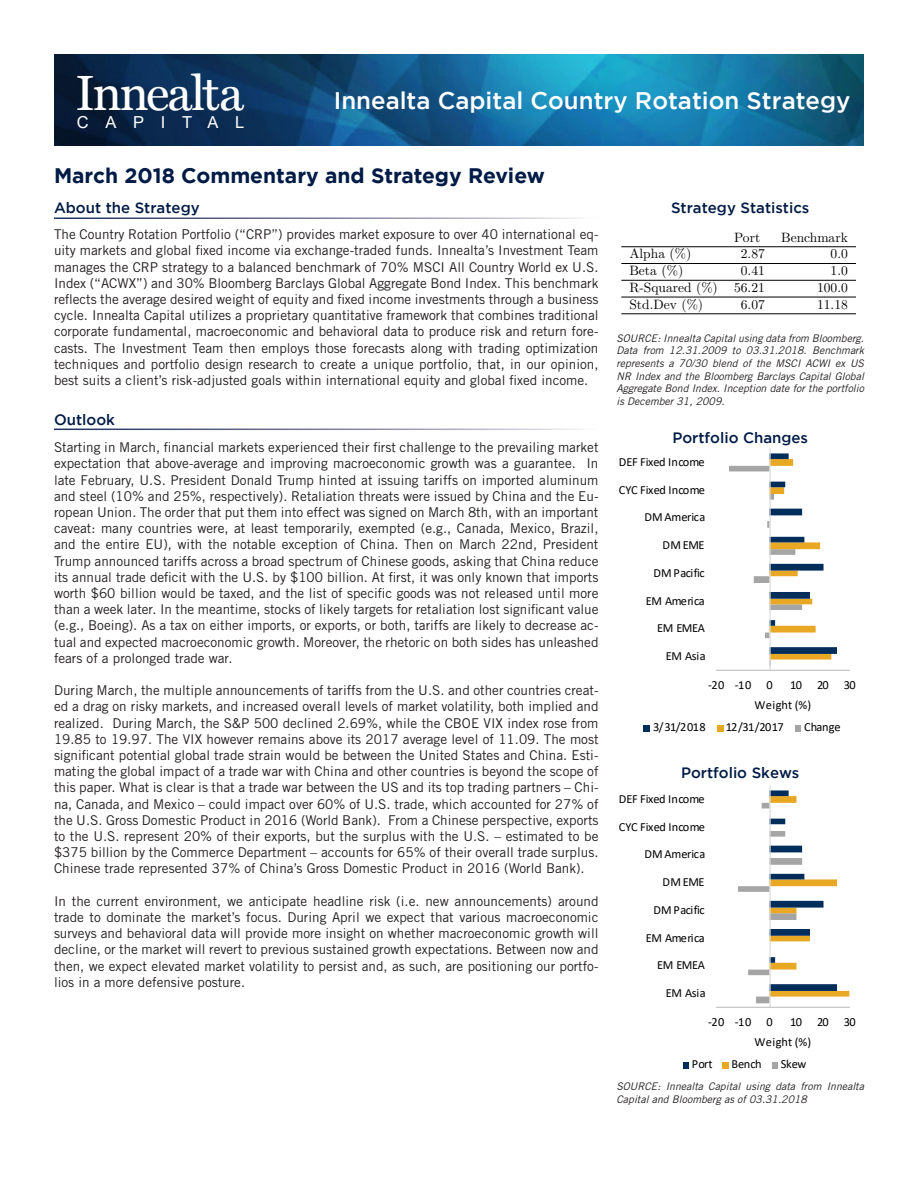
<style>
.page{position:relative;width:918px;height:1188px;background:#fff}
.page>*{position:absolute;margin:0;border:0;box-sizing:border-box;transform-origin:0 0}
.t1{font:49.5px "Miller Text";letter-spacing:-.045em;color:#fff}
.t2{font:500 24px "Gotham";color:#fff}
.t3{font:700 21px "Gotham";color:#001b46}
.t4{font:16.5px "Arial";letter-spacing:1.01em;color:#fff}
.t5{font:500 15px "Gotham";color:#001b46}
.t6{font:13.5px/16.2px "Trade Gothic LT Std";color:#231f20;text-align:justify}
.t7{font:13.5px "LM Roman 10";color:#000}
.t8{font:12.45px "Calibri";letter-spacing:-.025em;color:#000}
.t9{font:12.45px "Calibri";letter-spacing:-.005em;color:#000}
.t10{font:12.45px "Calibri";letter-spacing:.015em;color:#000}
.t11{font:italic 10.5px/12.6px "Trade Gothic LT Std";color:#231f20;text-align:justify}
</style>
<div class="page">
<img style="left:54px;top:54px;width:810px;height:92px">
<svg style="left:738px;top:790px;width:111px;height:213px"></svg>
<hr style="left:716px;top:1007px;width:134px;height:1px;background:#bfbfbf">
<hr style="left:770px;top:785px;width:1px;height:222px;background:#d9d9d9">
<div style="left:683px;top:1062px;width:6px;height:7px;background:#002d5a"></div>
<div style="left:722px;top:1062px;width:7px;height:7px;background:#e8a823"></div>
<svg style="left:772px;top:1062px;width:5px;height:7px"></svg>
<svg style="left:729px;top:453px;width:108px;height:213px"></svg>
<hr style="left:716px;top:670px;width:134px;height:1px;background:#bfbfbf">
<hr style="left:770px;top:448px;width:1px;height:222px;background:#d9d9d9">
<div style="left:644px;top:725px;width:6px;height:7px;background:#002d5a"></div>
<div style="left:717px;top:725px;width:6px;height:7px;background:#e8a823"></div>
<div style="left:795px;top:725px;width:6px;height:7px;background:#a5a5a5"></div>
<hr style="left:621px;top:246px;width:235px;height:1px;background:#000">
<hr style="left:621px;top:263px;width:235px;height:1px;background:#000">
<hr style="left:621px;top:280px;width:235px;height:1px;background:#000">
<hr style="left:621px;top:297px;width:235px;height:1px;background:#000">
<hr style="left:621px;top:314px;width:235px;height:1px;background:#000">
<p class="t1" style="left:75px;top:64px;width:170px">Innealta</p>
<p class="t4" style="left:77px;top:110px;width:169px">CAPITAL</p>
<p class="t3" style="left:54px;top:163px;width:492px">March 2018 Commentary and Strategy Review</p>
<p class="t5" style="left:54px;top:199px;width:147px">About the Strategy</p>
<p class="t5" style="left:671px;top:199px;width:140px">Strategy Statistics</p>
<p class="t2" style="left:334px;top:86px;width:518px">Innealta Capital Country Rotation Strategy</p>
<p class="t6" style="left:54px;top:226px;width:546px">The Country Rotation Portfolio (“CRP”) provides market exposure to over 40 international eq&shy;uity markets and global fixed income via exchange-traded funds. Innealta’s Investment Team manages the CRP strategy to a balanced benchmark of 70% MSCI All Country World ex U.S.<br>Index (“ACWX”) and 30% Bloomberg Barclays Global Aggregate Bond Index. This benchmark reflects the average desired weight of equity and fixed income investments through a business cycle. Innealta Capital utilizes a proprietary quantitative framework that combines traditional corporate fundamental, macroeconomic and behavioral data to produce risk and return fore&shy;casts. The Investment Team then employs those forecasts along with trading optimization techniques and portfolio design research to create a unique portfolio, that, in our opinion, best suits a client’s risk-adjusted goals within international equity and global fixed income.</p>
<p class="t5" style="left:54px;top:411px;width:62px">Outlook</p>
<p class="t6" style="left:54px;top:439px;width:546px">Starting in March, financial markets experienced their first challenge to the prevailing market expectation that above-average and improving macroeconomic growth was a guarantee. In late February, U.S. President Donald Trump hinted at issuing tariffs on imported aluminum and steel (10% and 25%, respectively). Retaliation threats were issued by China and the Eu&shy;ropean Union. The order that put them into effect was signed on March 8th, with an important caveat: many countries were, at least temporarily, exempted (e.g., Canada, Mexico, Brazil, and the entire EU), with the notable exception of China. Then on March 22nd, President Trump announced tariffs across a broad spectrum of Chinese goods, asking that China reduce its annual trade deficit with the U.S. by $100 billion. At first, it was only known that imports worth $60 billion would be taxed, and the list of specific goods was not released until more than a week later. In the meantime, stocks of likely targets for retaliation lost significant value (e.g., Boeing). As a tax on either imports, or exports, or both, tariffs are likely to decrease ac&shy;tual and expected macroeconomic growth. Moreover, the rhetoric on both sides has unleashed fears of a prolonged trade war.</p>
<p class="t6" style="left:54px;top:682px;width:546px">During March, the multiple announcements of tariffs from the U.S. and other countries creat&shy;ed a drag on risky markets, and increased overall levels of market volatility, both implied and realized. During March, the S&amp;P 500 declined 2.69%, while the CBOE VIX index rose from 19.85 to 19.97. The VIX however remains above its 2017 average level of 11.09. The most significant potential global trade strain would be between the United States and China. Esti&shy;mating the global impact of a trade war with China and other countries is beyond the scope of this paper. What is clear is that a trade war between the US and its top trading partners – Chi&shy;na, Canada, and Mexico – could impact over 60% of U.S. trade, which accounted for 27% of the U.S. Gross Domestic Product in 2016 (World Bank). From a Chinese perspective, exports to the U.S. represent 20% of their exports, but the surplus with the U.S. – estimated to be $375 billion by the Commerce Department – accounts for 65% of their overall trade surplus.<br>Chinese trade represented 37% of China’s Gross Domestic Product in 2016 (World Bank).</p>
<p class="t6" style="left:54px;top:893px;width:546px">In the current environment, we anticipate headline risk (i.e. new announcements) around trade to dominate the market’s focus. During April we expect that various macroeconomic surveys and behavioral data will provide more insight on whether macroeconomic growth will decline, or the market will revert to previous sustained growth expectations. Between now and then, we expect elevated market volatility to persist and, as such, are positioning our portfo&shy;lios in a more defensive posture.</p>
<p class="t7" style="left:734px;top:226px;width:28px">Port</p>
<p class="t7" style="left:781px;top:226px;width:68px">Benchmark</p>
<p class="t7" style="left:629px;top:243px;width:63px">Alpha (%)</p>
<p class="t7" style="left:741px;top:243px;width:26px">2.87</p>
<p class="t7" style="left:831px;top:243px;width:19px">0.0</p>
<p class="t7" style="left:629px;top:260px;width:55px">Beta (%)</p>
<p class="t7" style="left:741px;top:260px;width:26px">0.41</p>
<p class="t7" style="left:831px;top:260px;width:19px">1.0</p>
<p class="t7" style="left:629px;top:277px;width:137px">R-Squared (%) 56.21</p>
<p class="t7" style="left:817px;top:277px;width:32px">100.0</p>
<p class="t7" style="left:629px;top:293px;width:75px">Std.Dev (%)</p>
<p class="t7" style="left:741px;top:293px;width:26px">6.07</p>
<p class="t7" style="left:817px;top:293px;width:32px">11.18</p>
<p class="t11" style="left:616px;top:332px;width:249px">SOURCE: Innealta Capital using data from Bloomberg.<br>Data from 12.31.2009 to 03.31.2018. Benchmark represents a 70/30 blend of the MSCI ACWI ex US NR Index and the Bloomberg Barclays Capital Global Aggregate Bond Index. Inception date for the portfolio is December 31, 2009.</p>
<p class="t5" style="left:672px;top:429px;width:137px">Portfolio Changes</p>
<p class="t9" style="left:619px;top:453px;width:88px">DEF Fixed Income</p>
<p class="t9" style="left:619px;top:481px;width:88px">CYC Fixed Income</p>
<p class="t10" style="left:644px;top:509px;width:63px">DM America</p>
<p class="t8" style="left:663px;top:536px;width:44px">DM EME</p>
<p class="t8" style="left:653px;top:564px;width:53px">DM Pacific</p>
<p class="t8" style="left:646px;top:592px;width:60px">EM America</p>
<p class="t8" style="left:657px;top:620px;width:49px">EM EMEA</p>
<p class="t8" style="left:666px;top:647px;width:41px">EM Asia</p>
<p class="t8" style="left:708px;top:677px;width:66px">-20 -10 0</p>
<p class="t8" style="left:790px;top:677px;width:67px">10 20 30</p>
<p class="t8" style="left:754px;top:696px;width:58px">Weight (%)</p>
<p class="t8" style="left:653px;top:718px;width:54px">3/31/2018</p>
<p class="t8" style="left:726px;top:718px;width:60px">12/31/2017</p>
<p class="t8" style="left:804px;top:718px;width:38px">Change</p>
<p class="t5" style="left:681px;top:765px;width:120px">Portfolio Skews</p>
<p class="t9" style="left:619px;top:790px;width:88px">DEF Fixed Income</p>
<p class="t9" style="left:619px;top:818px;width:88px">CYC Fixed Income</p>
<p class="t10" style="left:644px;top:846px;width:63px">DM America</p>
<p class="t8" style="left:663px;top:873px;width:44px">DM EME</p>
<p class="t8" style="left:653px;top:901px;width:53px">DM Pacific</p>
<p class="t8" style="left:646px;top:929px;width:60px">EM America</p>
<p class="t8" style="left:657px;top:957px;width:49px">EM EMEA</p>
<p class="t8" style="left:666px;top:984px;width:41px">EM Asia</p>
<p class="t8" style="left:708px;top:1014px;width:66px">-20 -10 0</p>
<p class="t8" style="left:790px;top:1014px;width:67px">10 20 30</p>
<p class="t8" style="left:754px;top:1033px;width:58px">Weight (%)</p>
<p class="t8" style="left:692px;top:1055px;width:23px">Port</p>
<p class="t8" style="left:732px;top:1055px;width:32px">Bench</p>
<p class="t8" style="left:781px;top:1055px;width:27px">Skew</p>
<p class="t11" style="left:616px;top:1080px;width:249px">SOURCE: Innealta Capital using data from Innealta<br>Capital and Bloomberg as of 03.31.2018</p>
</div>
